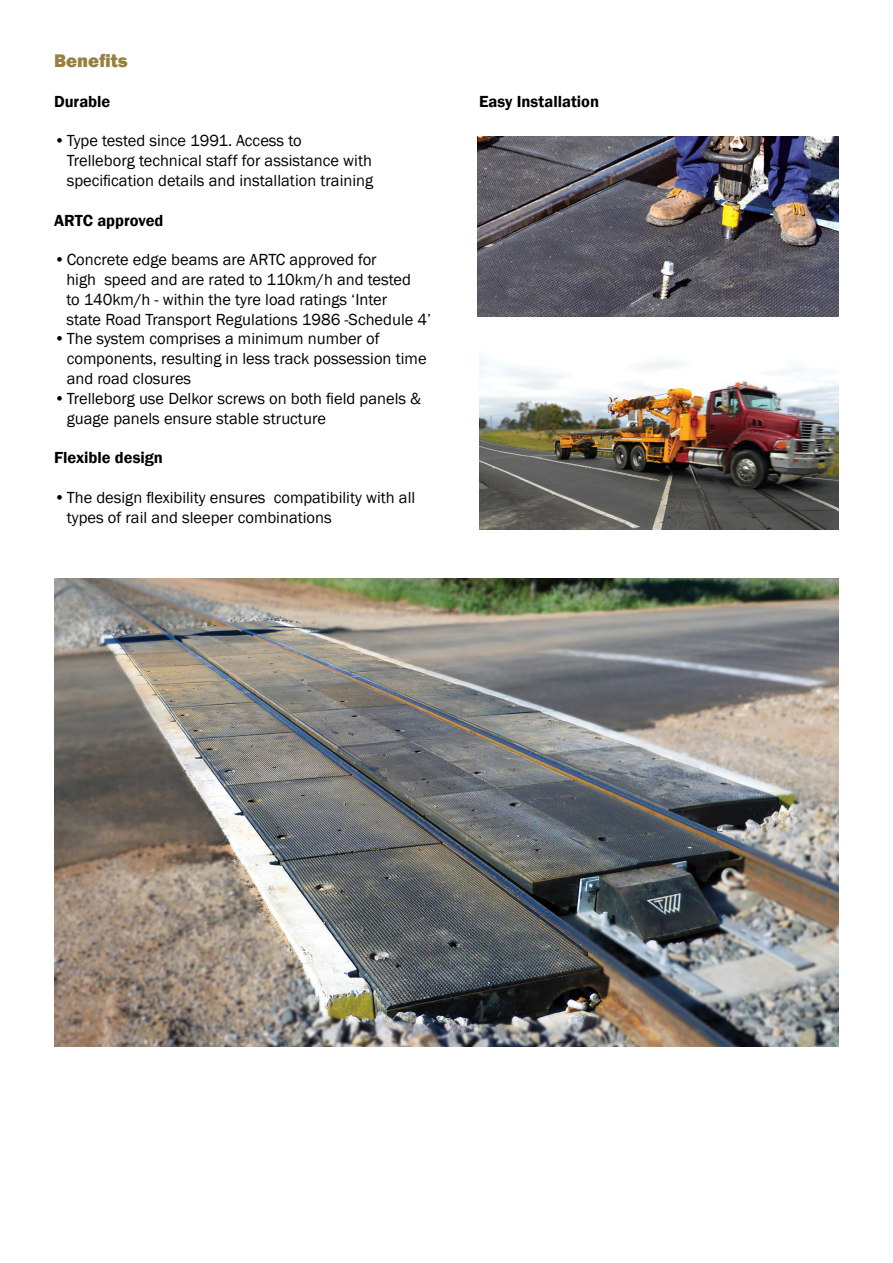
<style>
.page{position:relative;width:893px;height:1263px;background:#fff}
.page>*{position:absolute;margin:0;border:0;box-sizing:border-box;transform-origin:0 0}
.t1{font:800 18.75px "Franklin Gothic";color:#977f3f}
.t2{font:16.5px/19.8px "Franklin Gothic";color:#000}
.t3{font:600 16.5px "Franklin Gothic";color:#000}
</style>
<div class="page">
<img style="left:478px;top:136px;width:361px;height:180px">
<img style="left:479px;top:354px;width:360px;height:175px">
<img style="left:54px;top:578px;width:785px;height:468px">
<p class="t1" style="left:54px;top:49px;width:75px">Benefits</p>
<p class="t3" style="left:54px;top:91px;width:58px">Durable</p>
<p class="t2" style="left:67px;top:131px;width:308px;text-indent:-13px">•Type tested since 1991. Access to<br>Trelleborg technical staff for assistance with specification details and installation training</p>
<p class="t3" style="left:54px;top:210px;width:111px">ARTC approved</p>
<p class="t2" style="left:66px;top:250px;width:366px;text-indent:-12px">•Concrete edge beams are ARTC approved for<br>high speed and are rated to 110km/h and tested<br>to 140km/h - within the tyre load ratings ‘Inter<br>state Road Transport Regulations 1986 -Schedule 4’</p>
<p class="t2" style="left:67px;top:329px;width:361px;text-indent:-13px">•The system comprises a minimum number of components, resulting in less track possession time and road closures</p>
<p class="t2" style="left:67px;top:389px;width:356px;text-indent:-13px">•Trelleborg use Delkor screws on both field panels &amp; guage panels ensure stable structure</p>
<p class="t3" style="left:54px;top:447px;width:111px">Flexible design</p>
<p class="t2" style="left:67px;top:488px;width:350px;text-indent:-13px">•The design flexibility ensures compatibility with all types of rail and sleeper combinations</p>
<p class="t3" style="left:479px;top:91px;width:122px">Easy Installation</p>
</div>
